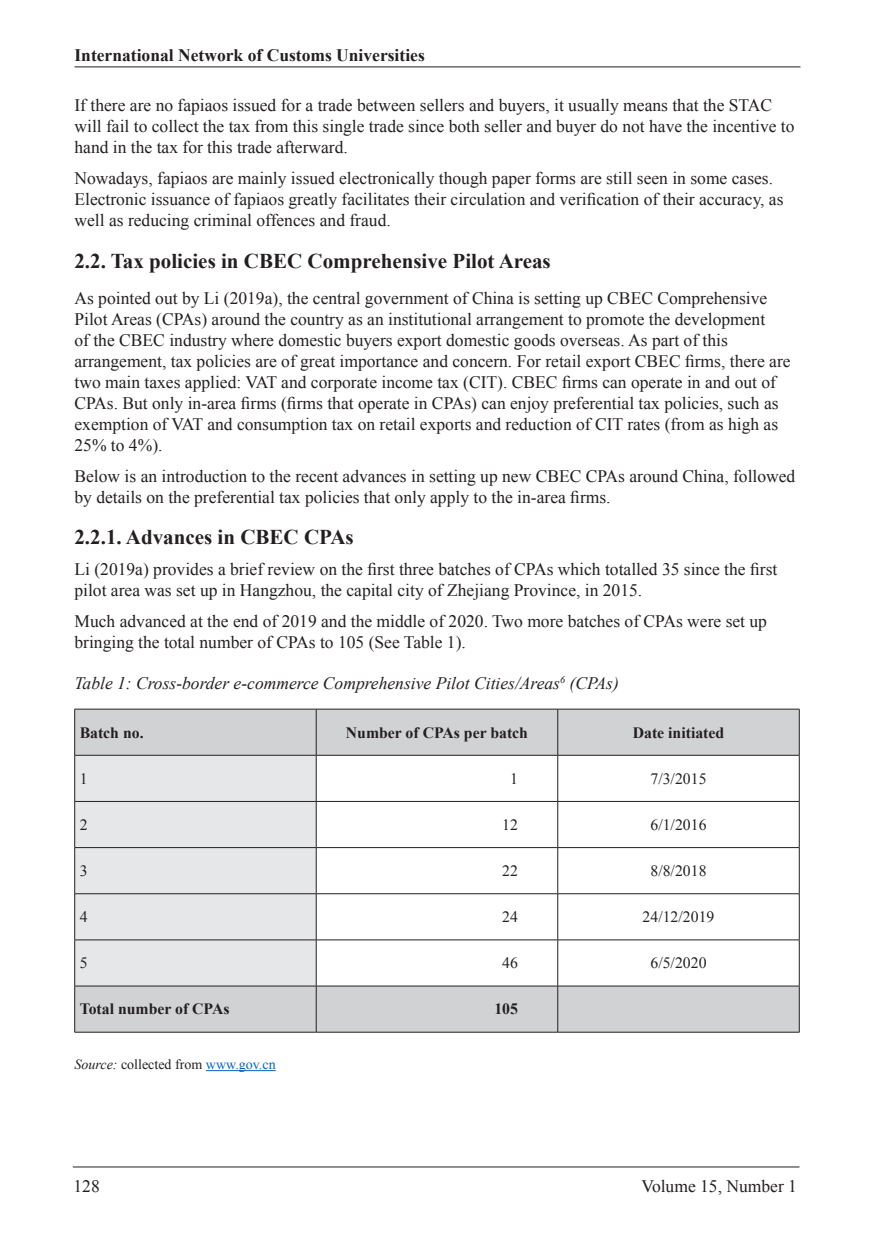
<style>
.page{position:relative;width:874px;height:1241px;background:#fff}
.page>*{position:absolute;margin:0;border:0;box-sizing:border-box;transform-origin:0 0}
.Heading_2{font:700 21px "Times New Roman";color:#231f20}
.Text{font:700 21px "Times New Roman";color:#231f20}
.Text-2{font:17.5px/21px "Times New Roman";color:#231f20}
.Figure_Table{font:italic 17.5px "Times New Roman";color:#231f20}
.t1{font:700 17.5px "Times New Roman";color:#231f20}
.Table_Head{font:700 15.75px "Times New Roman";color:#231f20}
.Table_Text{font:15.75px "Times New Roman";color:#231f20}
.Table_Head-2{font:15.75px "Times New Roman";color:#231f20}
.Figure_Table_Source{font:14px "Times New Roman";color:#231f20}
.s1{font-style:italic}
.s2{color:#0563c1}
</style>
<div class="page">
<hr style="left:73px;top:1166px;width:726px;height:1px;background:#231f20">
<hr style="left:74px;top:66px;width:726px;height:1px;background:#231f20">
<hr style="left:206px;top:1070px;width:69px;height:1px;background:#0563c1">
<div style="left:75px;top:709px;width:723px;height:322px;background:#d1d2d4"></div>
<div style="left:75px;top:755px;width:241px;height:230px;background:#e6e7e9"></div>
<svg style="left:317px;top:755px;width:481px;height:230px"></svg>
<hr style="left:74px;top:708px;width:242px;height:1px;background:#231f20">
<hr style="left:74px;top:709px;width:1px;height:46px;background:#231f20">
<hr style="left:316px;top:708px;width:241px;height:1px;background:#231f20">
<hr style="left:316px;top:709px;width:1px;height:46px;background:#231f20">
<hr style="left:557px;top:708px;width:242px;height:1px;background:#231f20">
<hr style="left:557px;top:709px;width:1px;height:46px;background:#231f20">
<hr style="left:798px;top:709px;width:1px;height:46px;background:#231f20">
<hr style="left:74px;top:754px;width:242px;height:1px;background:#231f20">
<hr style="left:74px;top:755px;width:1px;height:46px;background:#231f20">
<hr style="left:316px;top:754px;width:241px;height:1px;background:#231f20">
<hr style="left:316px;top:755px;width:1px;height:46px;background:#231f20">
<hr style="left:557px;top:754px;width:242px;height:1px;background:#231f20">
<hr style="left:557px;top:755px;width:1px;height:46px;background:#231f20">
<hr style="left:798px;top:755px;width:1px;height:46px;background:#231f20">
<hr style="left:74px;top:801px;width:242px;height:1px;background:#231f20">
<hr style="left:74px;top:801px;width:1px;height:46px;background:#231f20">
<hr style="left:316px;top:801px;width:241px;height:1px;background:#231f20">
<hr style="left:316px;top:801px;width:1px;height:46px;background:#231f20">
<hr style="left:557px;top:801px;width:242px;height:1px;background:#231f20">
<hr style="left:557px;top:801px;width:1px;height:46px;background:#231f20">
<hr style="left:798px;top:801px;width:1px;height:46px;background:#231f20">
<hr style="left:74px;top:847px;width:242px;height:1px;background:#231f20">
<hr style="left:74px;top:847px;width:1px;height:46px;background:#231f20">
<hr style="left:316px;top:847px;width:241px;height:1px;background:#231f20">
<hr style="left:316px;top:847px;width:1px;height:46px;background:#231f20">
<hr style="left:557px;top:847px;width:242px;height:1px;background:#231f20">
<hr style="left:557px;top:847px;width:1px;height:46px;background:#231f20">
<hr style="left:798px;top:847px;width:1px;height:46px;background:#231f20">
<hr style="left:74px;top:893px;width:242px;height:1px;background:#231f20">
<hr style="left:74px;top:893px;width:1px;height:46px;background:#231f20">
<hr style="left:316px;top:893px;width:241px;height:1px;background:#231f20">
<hr style="left:316px;top:893px;width:1px;height:46px;background:#231f20">
<hr style="left:557px;top:893px;width:242px;height:1px;background:#231f20">
<hr style="left:557px;top:893px;width:1px;height:46px;background:#231f20">
<hr style="left:798px;top:893px;width:1px;height:46px;background:#231f20">
<hr style="left:74px;top:939px;width:242px;height:1px;background:#231f20">
<hr style="left:74px;top:939px;width:1px;height:46px;background:#231f20">
<hr style="left:316px;top:939px;width:241px;height:1px;background:#231f20">
<hr style="left:316px;top:939px;width:1px;height:46px;background:#231f20">
<hr style="left:557px;top:939px;width:242px;height:1px;background:#231f20">
<hr style="left:557px;top:939px;width:1px;height:46px;background:#231f20">
<hr style="left:798px;top:939px;width:1px;height:46px;background:#231f20">
<hr style="left:74px;top:985px;width:242px;height:1px;background:#231f20">
<hr style="left:74px;top:986px;width:1px;height:45px;background:#231f20">
<hr style="left:316px;top:985px;width:241px;height:1px;background:#231f20">
<hr style="left:316px;top:986px;width:1px;height:45px;background:#231f20">
<hr style="left:557px;top:985px;width:242px;height:1px;background:#231f20">
<hr style="left:557px;top:986px;width:1px;height:45px;background:#231f20">
<hr style="left:798px;top:986px;width:1px;height:45px;background:#231f20">
<hr style="left:74px;top:1031px;width:242px;height:1px;background:#231f20">
<hr style="left:316px;top:1031px;width:241px;height:1px;background:#231f20">
<hr style="left:557px;top:1031px;width:242px;height:1px;background:#231f20">
<p class="t1" style="left:74px;top:44px;width:351px">International Network of Customs Universities</p>
<p class="Text-2" style="left:74px;top:95px;width:721px">If there are no fapiaos issued for a trade between sellers and buyers, it usually means that the STAC will fail to collect the tax from this single trade since both seller and buyer do not have the incentive to hand in the tax for this trade afterward.</p>
<p class="Text-2" style="left:74px;top:168px;width:710px">Nowadays, fapiaos are mainly issued electronically though paper forms are still seen in some cases.<br>Electronic issuance of fapiaos greatly facilitates their circulation and verification of their accuracy, as well as reducing criminal offences and fraud.</p>
<p class="Heading_2" style="left:74px;top:246px;width:477px">2.2. Tax policies in CBEC Comprehensive Pilot Areas</p>
<p class="Text-2" style="left:74px;top:287px;width:717px">As pointed out by Li (2019a), the central government of China is setting up CBEC Comprehensive Pilot Areas (CPAs) around the country as an institutional arrangement to promote the development<br>of the CBEC industry where domestic buyers export domestic goods overseas. As part of this arrangement, tax policies are of great importance and concern. For retail export CBEC firms, there are two main taxes applied: VAT and corporate income tax (CIT). CBEC firms can operate in and out of CPAs. But only in-area firms (firms that operate in CPAs) can enjoy preferential tax policies, such as exemption of VAT and consumption tax on retail exports and reduction of CIT rates (from as high as 25% to 4%).</p>
<p class="Text-2" style="left:74px;top:465px;width:722px">Below is an introduction to the recent advances in setting up new CBEC CPAs around China, followed by details on the preferential tax policies that only apply to the in-area firms.</p>
<p class="Text" style="left:74px;top:522px;width:281px">2.2.1. Advances in CBEC CPAs</p>
<p class="Text-2" style="left:74px;top:558px;width:704px">Li (2019a) provides a brief review on the first three batches of CPAs which totalled 35 since the first pilot area was set up in Hangzhou, the capital city of Zhejiang Province, in 2015.</p>
<p class="Text-2" style="left:74px;top:610px;width:693px">Much advanced at the end of 2019 and the middle of 2020. Two more batches of CPAs were set up bringing the total number of CPAs to 105 (See Table 1).</p>
<p class="Figure_Table" style="left:74px;top:671px;width:545px">Table 1: Cross-border e-commerce Comprehensive Pilot Cities/Areas<sup>6</sup> (CPAs)</p>
<p class="Table_Head" style="left:80px;top:721px;width:65px">Batch no.</p>
<p class="Table_Head" style="left:346px;top:721px;width:183px">Number of CPAs per batch</p>
<p class="Table_Head" style="left:632px;top:721px;width:93px">Date initiated</p>
<p class="Table_Text" style="left:80px;top:767px;width:9px">1</p>
<p class="Table_Text" style="left:510px;top:767px;width:9px">1</p>
<p class="Table_Text" style="left:650px;top:767px;width:58px">7/3/2015</p>
<p class="Table_Head-2" style="left:80px;top:814px;width:9px">2</p>
<p class="Table_Head-2" style="left:502px;top:814px;width:17px">12</p>
<p class="Table_Head-2" style="left:650px;top:814px;width:58px">6/1/2016</p>
<p class="Table_Text" style="left:80px;top:860px;width:9px">3</p>
<p class="Table_Text" style="left:502px;top:860px;width:17px">22</p>
<p class="Table_Text" style="left:650px;top:860px;width:58px">8/8/2018</p>
<p class="Table_Head-2" style="left:80px;top:906px;width:9px">4</p>
<p class="Table_Head-2" style="left:502px;top:906px;width:17px">24</p>
<p class="Table_Head-2" style="left:642px;top:906px;width:73px">24/12/2019</p>
<p class="Table_Text" style="left:80px;top:952px;width:9px">5</p>
<p class="Table_Text" style="left:502px;top:952px;width:17px">46</p>
<p class="Table_Text" style="left:650px;top:952px;width:58px">6/5/2020</p>
<p class="Table_Head" style="left:80px;top:998px;width:151px">Total number of CPAs</p>
<p class="Table_Head" style="left:494px;top:998px;width:25px">105</p>
<p class="Figure_Table_Source" style="left:74px;top:1054px;width:202px"><span class="s1">Source:</span> collected from <span class="s2">www.gov.cn</span></p>
<p class="Text-2" style="left:73px;top:1175px;width:28px">128</p>
<p class="Text-2" style="left:641px;top:1175px;width:157px">Volume 15, Number 1</p>
</div>
